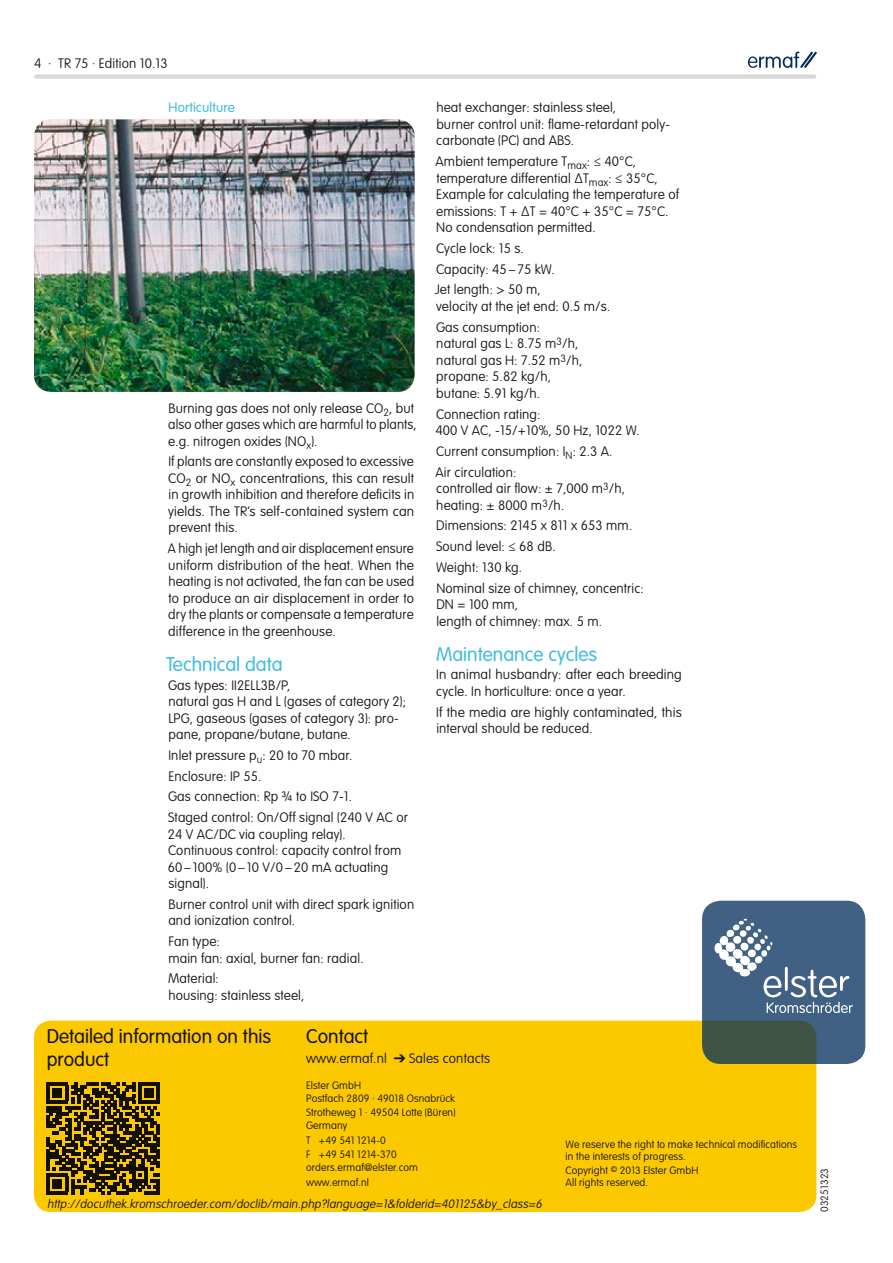
<style>
.page{position:relative;width:893px;height:1263px;background:#fff}
.page>*{position:absolute;margin:0;border:0;box-sizing:border-box;transform-origin:0 0}
.t1{font:300 19.5px/22.8px "VAG Rounded Std";color:#141414}
.t2{font:300 19.5px "VAG Rounded Std";color:#42bcde}
.t3{font:100 13.5px/16.5px "VAG Rounded Std";letter-spacing:.01em;color:#141414}
.t4{font:300 13.5px "VAG Rounded Std";letter-spacing:.01em;color:#42bcde}
.t5{font:italic 100 12px "VAG Rounded Std";color:#141414}
.t6{font:100 10.5px/13.4px "VAG Rounded Std";letter-spacing:.01em;color:#141414}
</style>
<div class="page">
<svg style="left:748px;top:52px;width:69px;height:16px"></svg>
<div style="left:36px;top:74px;width:778px;height:5px;background:#d9d9d9"></div>
<div style="left:34px;top:1020px;width:782px;height:192px;background:#fcc800;border-radius:17px"></div>
<svg style="left:702px;top:901px;width:163px;height:163px;background:#3f5b6c"></svg>
<svg style="left:714px;top:919px;width:139px;height:94px;background:#5f7a98"></svg>
<svg style="left:47px;top:1082px;width:112px;height:113px"></svg>
<hr style="left:138px;top:1082px;width:21px;height:3px;background:#141414">
<img style="left:34px;top:119px;width:381px;height:273px">
<p class="t3" style="left:34px;top:56px;width:135px">4 · TR 75 · Edition 10.13</p>
<p class="t4" style="left:169px;top:100px;width:68px">Horticulture</p>
<p class="t3" style="left:168px;top:400px;width:250px">Burning gas does not only release CO<sub>2</sub>, but also other gases which are harmful to plants, e.g. nitrogen oxides (NO<sub>x</sub>).</p>
<p class="t3" style="left:168px;top:454px;width:248px;text-align:justify">If plants are constantly exposed to excessive CO<sub>2</sub> or NO<sub>x</sub> concentrations, this can result in growth inhibition and therefore deficits in yields. The TR’s self-contained system can prevent this.</p>
<p class="t3" style="left:168px;top:541px;width:248px;text-align:justify">A high jet length and air displacement ensure uniform distribution of the heat. When the heating is not activated, the fan can be used to produce an air displacement in order to dry the plants or compensate a temperature difference in the greenhouse.</p>
<h1 class="t2" style="left:166px;top:653px;width:118px">Technical data</h1>
<p class="t3" style="left:168px;top:677px;width:239px">Gas types: II2ELL3B/P,<br>natural gas H and L (gases of category 2); LPG, gaseous (gases of category 3): pro&shy;pane, propane/butane, butane.</p>
<p class="t3" style="left:168px;top:745px;width:241px;line-height:20.7px">Inlet pressure p<sub>u</sub>: 20 to 70 mbar.<br>Enclosure: IP 55.<br>Gas connection: Rp ¾ to ISO 7-1.<br>Staged control: On/Off signal (240 V AC or</p>
<p class="t3" style="left:168px;top:826px;width:235px">24 V AC/DC via coupling relay).<br>Continuous control: capacity control from<br>60 – 100% (0 – 10 V/0 – 20 mA actuating signal).</p>
<p class="t3" style="left:168px;top:896px;width:247px">Burner control unit with direct spark ignition and ionization control.</p>
<p class="t3" style="left:168px;top:933px;width:197px">Fan type:<br>main fan: axial, burner fan: radial.</p>
<p class="t3" style="left:168px;top:971px;width:138px">Material:<br>housing: stainless steel,</p>
<p class="t3" style="left:436px;top:100px;width:235px">heat exchanger: stainless steel,<br>burner control unit: flame-retardant poly&shy;carbonate (PC) and ABS.</p>
<p class="t3" style="left:436px;top:154px;width:245px">Ambient temperature T<sub>max</sub>: ≤ 40°C, temperature differential ∆T<sub>max</sub>: ≤ 35°C, Example for calculating the temperature of emissions: T + ∆T = 40°C + 35°C = 75°C.<br>No condensation permitted.</p>
<p class="t3" style="left:435px;top:238px;width:121px;line-height:20.7px">Cycle lock: 15 s.<br>Capacity: 45 – 75 kW.<br>Jet length: &gt; 50 m,</p>
<p class="t3" style="left:436px;top:296px;width:176px;line-height:20.7px">velocity at the jet end: 0.5 m/s.<br>Gas consumption:</p>
<p class="t3" style="left:436px;top:336px;width:148px">natural gas L: 8.75 m<sup>3</sup>/h, natural gas H: 7.52 m<sup>3</sup>/h, propane: 5.82 kg/h, butane: 5.91 kg/h.</p>
<p class="t3" style="left:435px;top:406px;width:206px">Connection rating:<br>400 V AC, -15/+10%, 50 Hz, 1022 W.</p>
<p class="t3" style="left:436px;top:441px;width:178px;line-height:20.7px">Current consumption: I<sub>N</sub>: 2.3 A.<br>Air circulation:</p>
<p class="t3" style="left:436px;top:480px;width:190px">controlled air flow: ± 7,000 m<sup>3</sup>/h, heating: ± 8000 m<sup>3</sup>/h.</p>
<p class="t3" style="left:436px;top:516px;width:209px;line-height:20.7px">Dimensions: 2145 x 811 x 653 mm.<br>Sound level: ≤ 68 dB.<br>Weight: 130 kg.<br>Nominal size of chimney, concentric:</p>
<p class="t3" style="left:436px;top:596px;width:167px">DN = 100 mm,<br>length of chimney: max. 5 m.</p>
<h1 class="t2" style="left:436px;top:643px;width:163px">Maintenance cycles</h1>
<p class="t3" style="left:436px;top:667px;width:247px">In animal husbandry: after each breeding cycle. In horticulture: once a year.</p>
<p class="t3" style="left:436px;top:704px;width:247px">If the media are highly contaminated, this interval should be reduced.</p>
<h1 class="t1" style="left:47px;top:1025px;width:226px">Detailed information on this product</h1>
<h1 class="t1" style="left:306px;top:1025px;width:64px">Contact</h1>
<p class="t3" style="left:306px;top:1050px;width:186px">www.ermaf.nl ➔ Sales contacts</p>
<p class="t6" style="left:306px;top:1079px;width:151px">Elster GmbH<br>Postfach 2809 · 49018 Osnabrück<br>Strotheweg 1 · 49504 Lotte (Büren)<br>Germany</p>
<p class="t6" style="left:306px;top:1134px;width:113px">T +49 541 1214-0<br>F +49 541 1214-370 orders.ermaf@elster.com</p>
<p class="t6" style="left:306px;top:1176px;width:64px">www.ermaf.nl</p>
<p class="t5" style="left:47px;top:1196px;width:499px">http://docuthek.kromschroeder.com/doclib/main.php?language=1&amp;folderid=401125&amp;by_ class=6</p>
<p class="t6" style="left:566px;top:1138px;width:233px;line-height:12.1px">We reserve the right to make technical modifications in the interests of progress.</p>
<p class="t6" style="left:566px;top:1165px;width:134px;line-height:12.1px">Copyright <sup>©</sup> 2013 Elster GmbH<br>All rights reserved.</p>
<p class="t6" style="left:818px;top:1212px;width:45px;rotate:-90deg">03251323</p>
</div>
